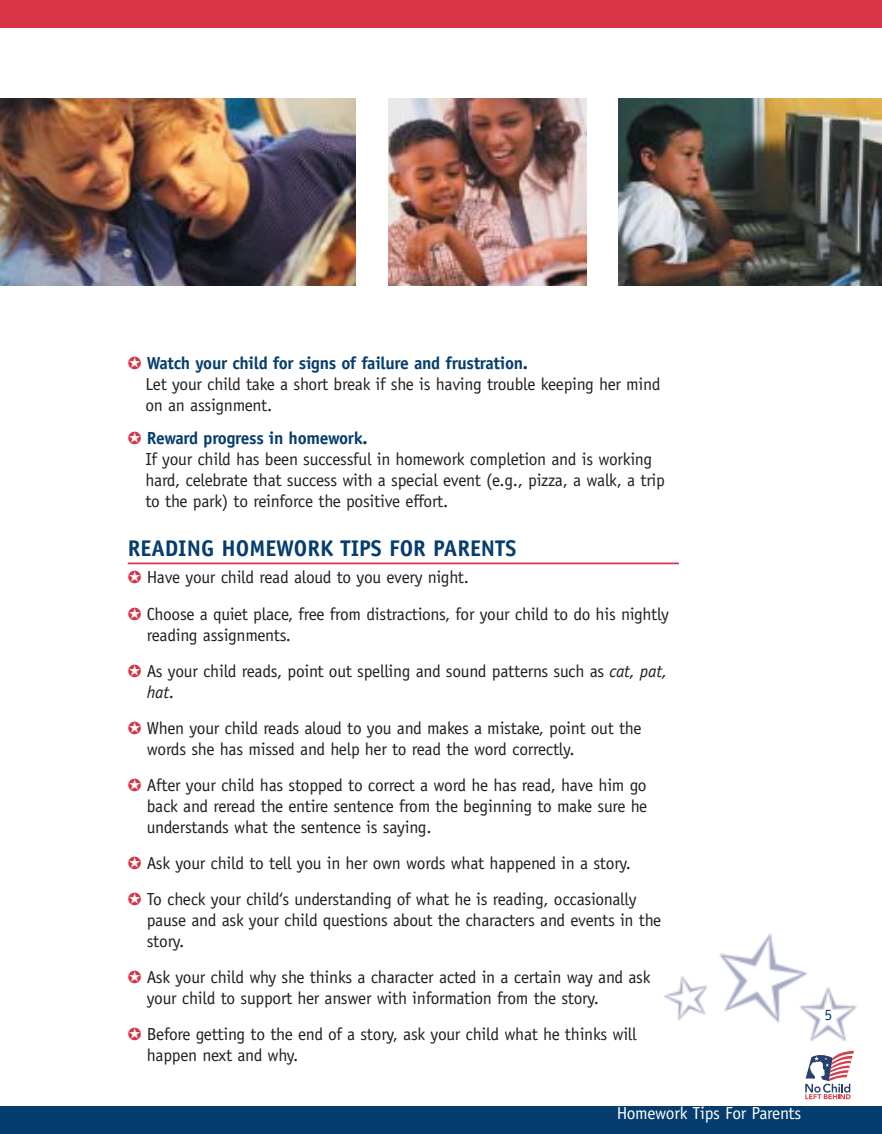
<style>
.page{position:relative;width:882px;height:1134px;background:#fff}
.page>*{position:absolute;margin:0;border:0;box-sizing:border-box;transform-origin:0 0}
.t1{font:700 22.75px "Officina Sans";color:#063d6f}
.t2{font:17.5px/21px "Officina Sans";letter-spacing:-.015em;color:#231f1f}
.t3{font:17.5px "Officina Sans";letter-spacing:-.015em;color:#fff}
.t4{font:15.75px "Officina Sans";color:#063d6f}
.s1{color:#d73547}
.s2{font-weight:700;color:#063d6f}
.s3{font-style:italic}
</style>
<div class="page">
<img style="left:664px;top:934px;width:193px;height:117px">
<hr style="left:128px;top:563px;width:551px;height:1px;background:#d73547">
<div style="left:0;top:1107px;width:882px;height:27px;background:#063d6f"></div>
<div style="left:0;top:0;width:882px;height:28px;background:#d73547"></div>
<svg style="left:805px;top:1051px;width:49px;height:48px"></svg>
<img style="left:0;top:99px;width:356px;height:186px">
<img style="left:388px;top:99px;width:198px;height:186px">
<img style="left:619px;top:99px;width:263px;height:186px">
<p class="t2" style="left:145px;top:354px;width:517px;text-indent:-18px"><span class="s1">✪</span> <span class="s2">Watch your child for signs of failure and frustration.<br></span>Let your child take a short break if she is having trouble keeping her mind on an assignment.</p>
<p class="t2" style="left:145px;top:429px;width:521px;text-indent:-18px"><span class="s1">✪</span> <span class="s2">Reward progress in homework.<br></span>If your child has been successful in homework completion and is working hard, celebrate that success with a special event (e.g., pizza, a walk, a trip to the park) to reinforce the positive effort.</p>
<h1 class="t1" style="left:128px;top:540px;width:390px">READING HOMEWORK TIPS FOR PARENTS</h1>
<p class="t2" style="left:128px;top:561px;width:543px;line-height:36.1px"><span class="s1">✪</span> Have your child read aloud to you every night.<br><span class="s1">✪</span> Choose a quiet place, free from distractions, for your child to do his nightly</p>
<p class="t2" style="left:128px;top:618px;width:541px;line-height:36.1px;text-indent:19px">reading assignments.<br><span class="s1">✪</span> As your child reads, point out spelling and sound patterns such as <span class="s3">cat, pat,</span></p>
<p class="t2" style="left:128px;top:675px;width:515px;line-height:36.1px;text-indent:19px"><span class="s3">hat</span>.<br><span class="s1">✪</span> When your child reads aloud to you and makes a mistake, point out the</p>
<p class="t2" style="left:128px;top:732px;width:520px;line-height:36.1px;text-indent:19px">words she has missed and help her to read the word correctly.<br><span class="s1">✪</span> After your child has stopped to correct a word he has read, have him go</p>
<p class="t2" style="left:147px;top:797px;width:502px">back and reread the entire sentence from the beginning to make sure he understands what the sentence is saying.</p>
<p class="t2" style="left:128px;top:847px;width:510px;line-height:36.1px"><span class="s1">✪</span> Ask your child to tell you in her own words what happened in a story. <span class="s1">✪</span> To check your child‘s understanding of what he is reading, occasionally</p>
<p class="t2" style="left:147px;top:911px;width:516px">pause and ask your child questions about the characters and events in the story.</p>
<p class="t2" style="left:147px;top:968px;width:505px;text-indent:-19px"><span class="s1">✪</span> Ask your child why she thinks a character acted in a certain way and ask your child to support her answer with information from the story.</p>
<p class="t2" style="left:147px;top:1025px;width:491px;text-indent:-19px"><span class="s1">✪</span> Before getting to the end of a story, ask your child what he thinks will happen next and why.</p>
<p class="t3" style="left:617px;top:1107px;width:186px">Homework Tips For Parents</p>
<p class="t4" style="left:824px;top:1008px;width:9px">5</p>
</div>
